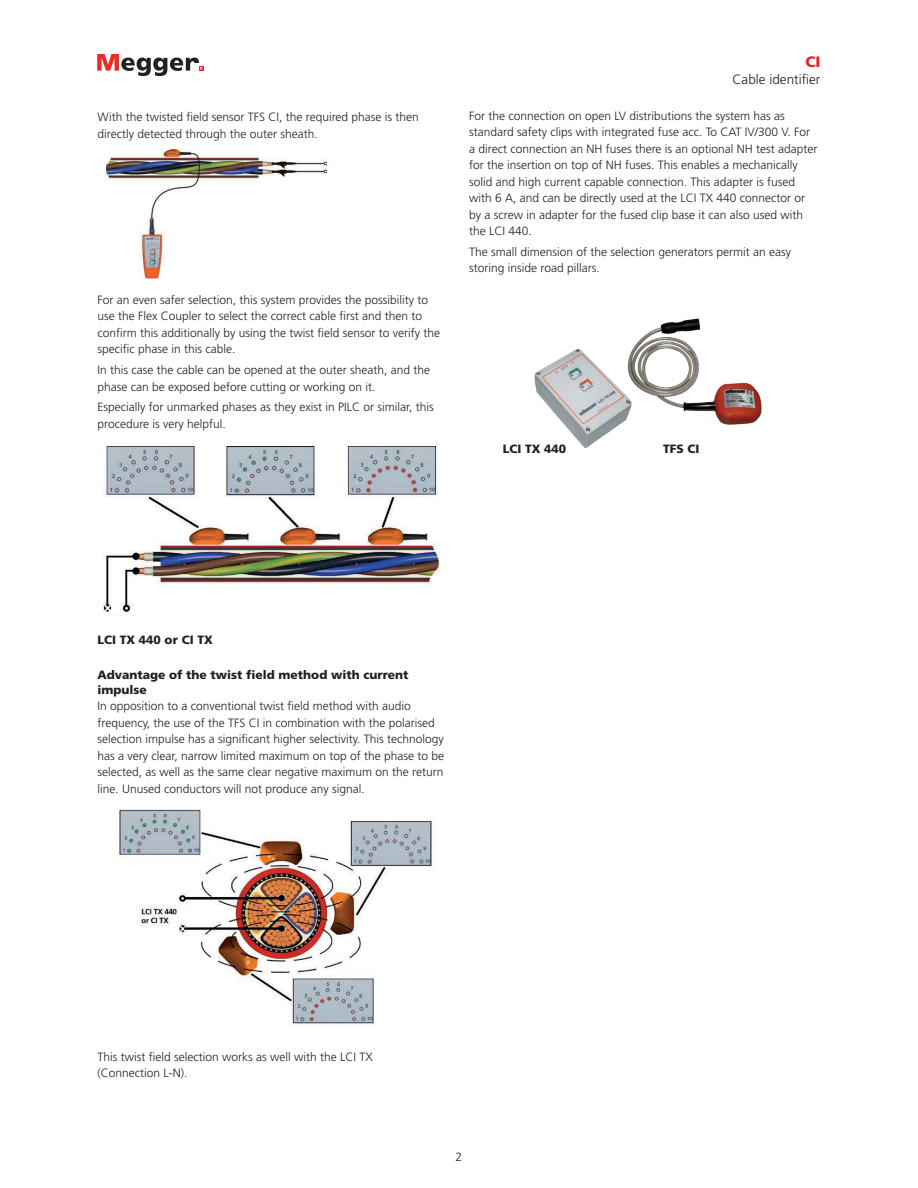
<style>
.page{position:relative;width:918px;height:1188px;background:#fff}
.page>*{position:absolute;margin:0;border:0;box-sizing:border-box;transform-origin:0 0}
.t1{font:900 15px "Frutiger LT Std";color:#ed1b2d}
.t2{font:300 13.5px "Frutiger LT Std";color:#231f20}
.t3{font:300 12px/16.5px "Frutiger LT Std";color:#231f20}
.t4{font:900 12px/15px "Frutiger LT Std";color:#231f20}
</style>
<div class="page">
<svg style="left:97px;top:54px;width:106px;height:22px"></svg>
<img style="left:106px;top:149px;width:220px;height:130px">
<img style="left:103px;top:447px;width:337px;height:168px">
<img style="left:118px;top:809px;width:315px;height:217px">
<img style="left:641px;top:318px;width:121px;height:107px">
<img style="left:534px;top:339px;width:111px;height:110px">
<p class="t3" style="left:98px;top:109px;width:323px">With the twisted field sensor TFS CI, the required phase is then directly detected through the outer sheath.</p>
<p class="t3" style="left:98px;top:292px;width:344px">For an even safer selection, this system provides the possibility to use the Flex Coupler to select the correct cable first and then to confirm this additionally by using the twist field sensor to verify the specific phase in this cable.</p>
<p class="t3" style="left:98px;top:362px;width:334px">In this case the cable can be opened at the outer sheath, and the phase can be exposed before cutting or working on it.</p>
<p class="t3" style="left:98px;top:399px;width:338px">Especially for unmarked phases as they exist in PILC or similar, this procedure is very helpful.</p>
<p class="t1" style="left:805px;top:52px;width:17px">CI</p>
<p class="t2" style="left:733px;top:71px;width:89px">Cable identifier</p>
<p class="t3" style="left:469px;top:107px;width:350px">For the connection on open LV distributions the system has as standard safety clips with integrated fuse acc. To CAT IV/300 V. For a direct connection an NH fuses there is an optional NH test adapter for the insertion on top of NH fuses. This enables a mechanically solid and high current capable connection. This adapter is fused with 6 A, and can be directly used at the LCI TX 440 connector or by a screw in adapter for the fused clip base it can also used with the LCI 440.</p>
<p class="t3" style="left:469px;top:244px;width:324px">The small dimension of the selection generators permit an easy storing inside road pillars.</p>
<p class="t4" style="left:503px;top:442px;width:65px">LCI TX 440</p>
<p class="t4" style="left:663px;top:442px;width:38px">TFS CI</p>
<p class="t4" style="left:98px;top:633px;width:117px">LCI TX 440 or CI TX</p>
<p class="t4" style="left:98px;top:667px;width:312px">Advantage of the twist field method with current impulse</p>
<p class="t3" style="left:98px;top:698px;width:348px">In opposition to a conventional twist field method with audio frequency, the use of the TFS CI in combination with the polarised selection impulse has a significant higher selectivity. This technology has a very clear, narrow limited maximum on top of the phase to be selected, as well as the same clear negative maximum on the return line. Unused conductors will not produce any signal.</p>
<p class="t3" style="left:98px;top:1049px;width:277px">This twist field selection works as well with the LCI TX (Connection L-N).</p>
<p class="t3" style="left:456px;top:1149px;width:8px">2</p>
</div>
